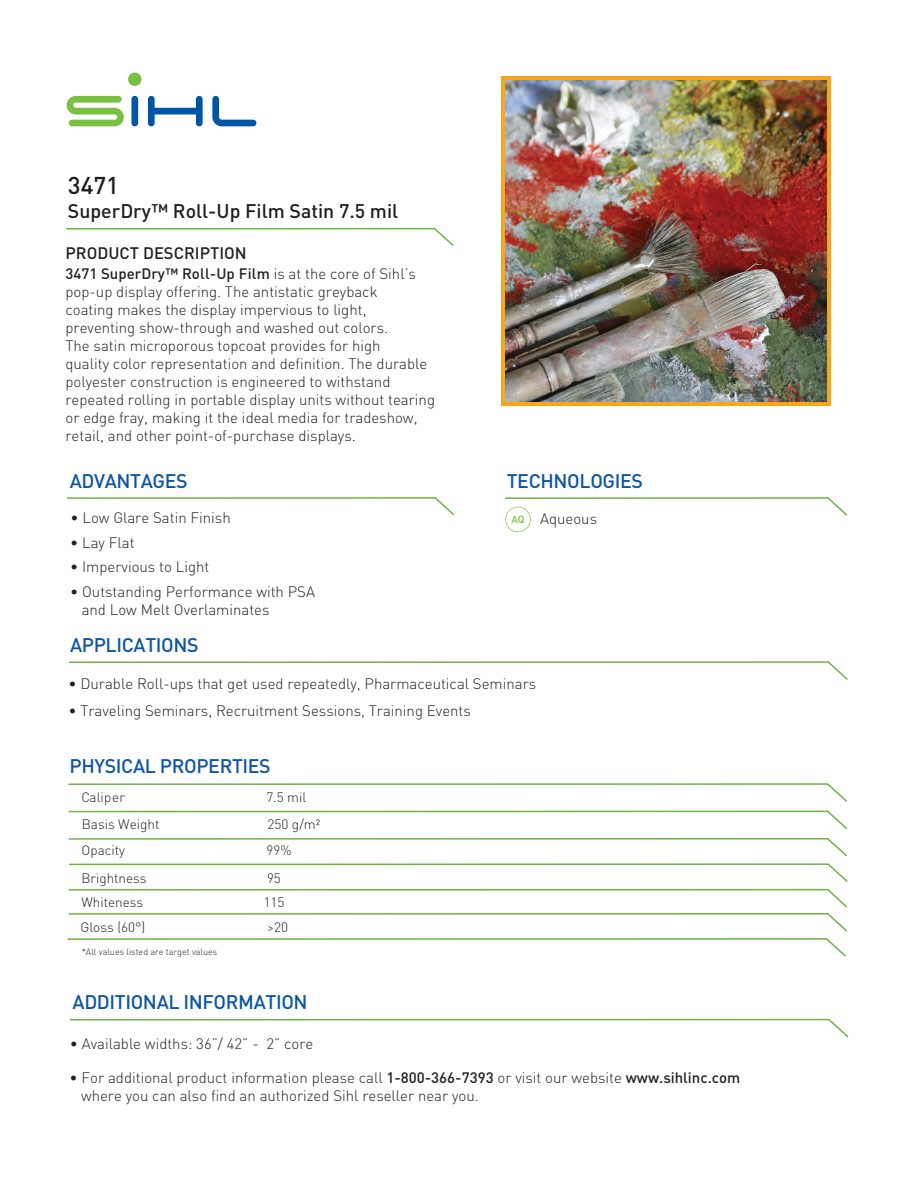
<style>
.page{position:relative;width:918px;height:1188px;background:#fff}
.page>*{position:absolute;margin:0;border:0;box-sizing:border-box;transform-origin:0 0}
.t1{font:500 24px "DIN Pro";color:#211e1e}
.t2{font:500 19.5px "DIN Pro";letter-spacing:-.02em;color:#0e56a5}
.t3{font:500 19.5px "DIN Pro";color:#211e1e}
.t4{font:500 16.5px "DIN Pro";color:#231f20}
.t5{font:300 15px/18px "DIN Pro";color:#211e1e}
.t6{font:300 15px/18px "DIN Pro";color:#231f20}
.t7{font:300 13.5px "DIN Pro";color:#231f20}
.t8{font:300 9px "DIN Pro";color:#231f20}
.s1{font-weight:500;color:#231f20}
.s2{color:#050504}
.s3{font-weight:500;font-size:10.5px;color:#7ac143}
.s4{font-weight:500}
</style>
<div class="page">
<svg style="left:67px;top:96px;width:57px;height:30px"></svg>
<svg style="left:131px;top:96px;width:7px;height:30px"></svg>
<svg style="left:148px;top:96px;width:55px;height:30px"></svg>
<svg style="left:212px;top:96px;width:44px;height:30px"></svg>
<div style="left:128px;top:73px;width:14px;height:13px;background:#79c142;border-radius:50%"></div>
<div style="left:501px;top:76px;width:330px;height:330px;background:#f9a51b"></div>
<hr style="left:67px;top:228px;width:368px;height:2px;background:#6fb343">
<svg style="left:433px;top:227px;width:21px;height:19px"></svg>
<hr style="left:506px;top:497px;width:322px;height:2px;background:#6fb343">
<svg style="left:826px;top:497px;width:22px;height:19px"></svg>
<hr style="left:69px;top:811px;width:759px;height:1px;background:#6fb343">
<svg style="left:826px;top:810px;width:21px;height:19px"></svg>
<hr style="left:69px;top:838px;width:759px;height:2px;background:#6fb343">
<hr style="left:69px;top:889px;width:759px;height:2px;background:#6fb343">
<hr style="left:69px;top:913px;width:759px;height:2px;background:#6fb343">
<hr style="left:69px;top:783px;width:759px;height:2px;background:#6fb343">
<svg style="left:826px;top:783px;width:21px;height:19px"></svg>
<hr style="left:69px;top:661px;width:760px;height:2px;background:#6fb343">
<svg style="left:827px;top:661px;width:21px;height:19px"></svg>
<hr style="left:70px;top:1019px;width:759px;height:2px;background:#6fb343">
<svg style="left:827px;top:1018px;width:22px;height:20px"></svg>
<hr style="left:67px;top:497px;width:368px;height:2px;background:#6fb343">
<svg style="left:433px;top:497px;width:22px;height:19px"></svg>
<svg style="left:505px;top:507px;width:26px;height:25px"></svg>
<div style="left:506px;top:507px;width:24px;height:24px;background:#fff;border-radius:50%"></div>
<hr style="left:70px;top:863px;width:758px;height:2px;background:#6fb343">
<hr style="left:68px;top:938px;width:759px;height:2px;background:#6fb343">
<svg style="left:825px;top:838px;width:23px;height:119px"></svg>
<img style="left:505px;top:80px;width:322px;height:322px">
<h1 class="t1" style="left:68px;top:169px;width:53px">3471</h1>
<h2 class="t3" style="left:68px;top:198px;width:332px">SuperDry™ Roll-Up Film Satin 7.5 mil</h2>
<p class="t4" style="left:66px;top:242px;width:183px">PRODUCT DESCRIPTION</p>
<p class="t5" style="left:66px;top:264px;width:371px"><span class="s1">3471 SuperDry™ Roll-Up Film</span> <span class="s2">i</span>s at the core of Sihl’s pop-up display offering. The antistatic greyback<br>coating makes the display impervious to light, preventing show-through and washed out colors.<br>The satin microporous topcoat provides for high<br>quality color representation and definition. The durable polyester construction is engineered to withstand repeated rolling in portable display units without tearing or edge fray, making it the ideal media for tradeshow, retail, and other point-of-purchase displays.</p>
<h2 class="t2" style="left:70px;top:467px;width:119px">ADVANTAGES</h2>
<p class="t6" style="left:70px;top:508px;width:162px">• Low Glare Satin Finish</p>
<p class="t6" style="left:70px;top:533px;width:66px">• Lay Flat</p>
<p class="t6" style="left:82px;top:582px;width:235px;text-indent:-11px">• Outstanding Performance with PSA and Low Melt Overlaminates</p>
<p class="t6" style="left:70px;top:557px;width:141px">• Impervious to Light</p>
<h2 class="t2" style="left:70px;top:632px;width:130px">APPLICATIONS</h2>
<h2 class="t2" style="left:507px;top:467px;width:138px">TECHNOLOGIES</h2>
<p class="t6" style="left:511px;top:509px;width:87px"><span class="s3">AQ</span> Aqueous</p>
<p class="t6" style="left:68px;top:674px;width:469px">• Durable Roll-ups that get used repeatedly, Pharmaceutical Seminars</p>
<p class="t6" style="left:68px;top:701px;width:404px">• Traveling Seminars, Recruitment Sessions, Training Events</p>
<h2 class="t2" style="left:70px;top:752px;width:203px">PHYSICAL PROPERTIES</h2>
<p class="t7" style="left:81px;top:788px;width:45px">Caliper</p>
<p class="t7" style="left:266px;top:788px;width:41px">7.5 mil</p>
<p class="t7" style="left:82px;top:815px;width:79px">Basis Weight</p>
<p class="t7" style="left:267px;top:815px;width:55px">250 g/m²</p>
<p class="t7" style="left:82px;top:841px;width:45px">Opacity</p>
<p class="t7" style="left:267px;top:841px;width:27px">99%</p>
<p class="t7" style="left:82px;top:893px;width:63px">Whiteness</p>
<p class="t7" style="left:264px;top:893px;width:22px">115</p>
<p class="t7" style="left:81px;top:869px;width:67px">Brightness</p>
<p class="t7" style="left:267px;top:869px;width:15px">95</p>
<p class="t7" style="left:80px;top:918px;width:66px">Gloss (60°)</p>
<p class="t7" style="left:267px;top:918px;width:23px">&gt;20</p>
<p class="t8" style="left:82px;top:946px;width:137px">*All values listed are target values</p>
<h2 class="t2" style="left:73px;top:989px;width:237px">ADDITIONAL INFORMATION</h2>
<p class="t6" style="left:70px;top:1034px;width:245px">• Available widths: 36”/ 42” - 2” core</p>
<p class="t6" style="left:81px;top:1068px;width:661px;text-indent:-11px">• For additional product information please call <span class="s4">1-800-366-7393</span> or visit our website <span class="s4">www.sihlinc.com </span>where you can also find an authorized Sihl reseller near you.</p>
</div>
